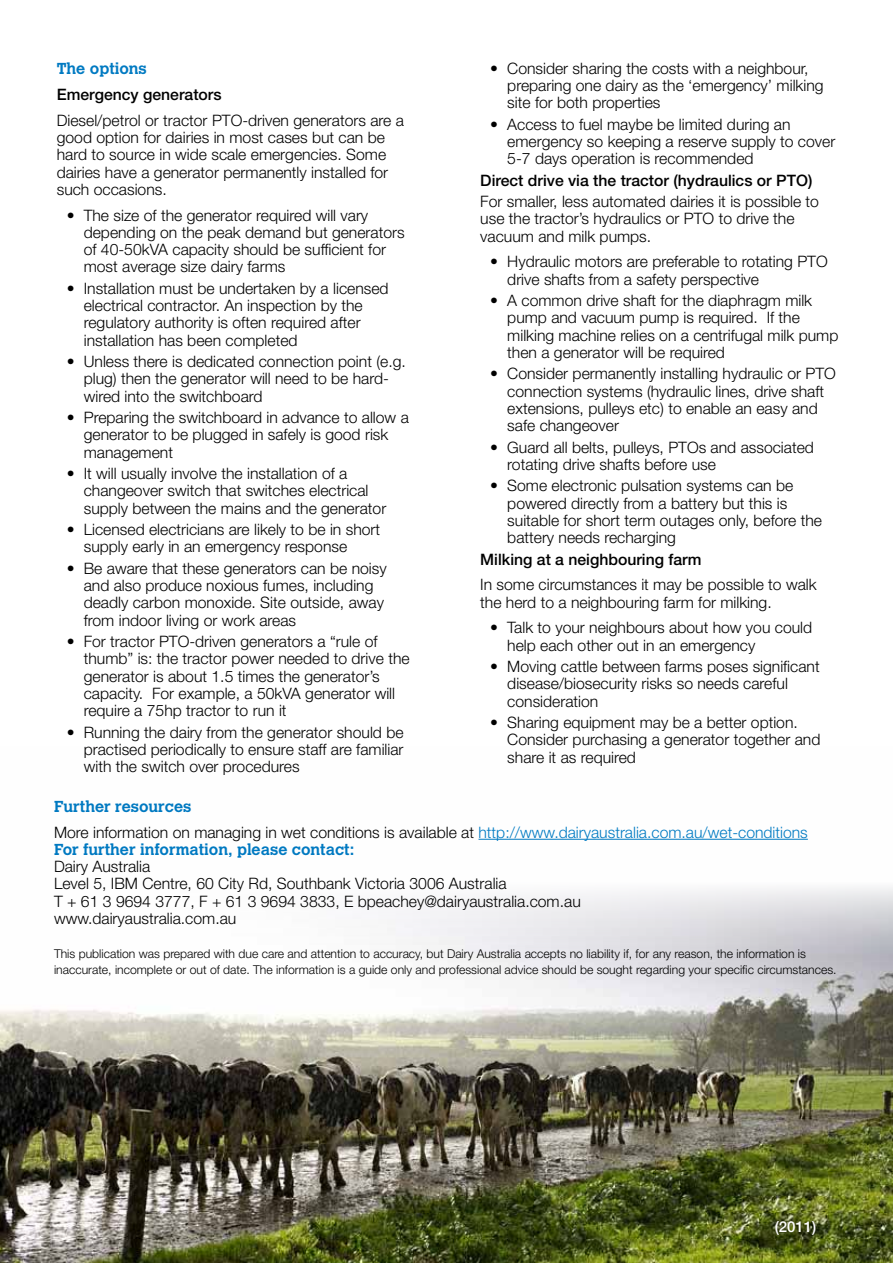
<style>
.page{position:relative;width:893px;height:1263px;background:#fff}
.page>*{position:absolute;margin:0;border:0;box-sizing:border-box;transform-origin:0 0}
.t1{font:300 15.75px/17.2px "Helvetica Neue LT Std";color:#000}
.t2{font:500 15.75px "Helvetica Neue LT Std";color:#000}
.t3{font:700 15.75px "Calvert MT Std";color:#0079c1}
.t4{font:700 15.75px "Calvert MT Std";color:#007ac2}
.t5{font:500 15px "Helvetica Neue LT Std";color:#fff}
.t6{font:300 12.15px/16.5px "Helvetica Neue LT Std";color:#000}
.s1{color:#007ac2}
</style>
<div class="page">
<img style="left:0;top:838px;width:893px;height:425px">
<hr style="left:478px;top:839px;width:330px;height:1px;background:#007ac2">
<p class="t4" style="left:57px;top:59px;width:92px">The options</p>
<p class="t2" style="left:57px;top:85px;width:166px">Emergency generators</p>
<p class="t1" style="left:57px;top:111px;width:349px">Diesel/petrol or tractor PTO-driven generators are a good option for dairies in most cases but can be hard to source in wide scale emergencies. Some dairies have a generator permanently installed for such occasions.</p>
<p class="t1" style="left:84px;top:206px;width:322px;text-indent:-17px">• The size of the generator required will vary depending on the peak demand but generators of 40-50kVA capacity should be sufficient for most average size dairy farms</p>
<p class="t1" style="left:84px;top:279px;width:306px;text-indent:-17px">• Installation must be undertaken by a licensed electrical contractor. An inspection by the regulatory authority is often required after installation has been completed</p>
<p class="t1" style="left:84px;top:352px;width:324px;text-indent:-17px">• Unless there is dedicated connection point (e.g. plug) then the generator will need to be hard&shy;wired into the switchboard</p>
<p class="t1" style="left:84px;top:408px;width:327px;text-indent:-17px">• Preparing the switchboard in advance to allow a generator to be plugged in safely is good risk management</p>
<p class="t1" style="left:84px;top:464px;width:304px;text-indent:-17px">• It will usually involve the installation of a changeover switch that switches electrical supply between the mains and the generator</p>
<p class="t1" style="left:84px;top:520px;width:298px;text-indent:-17px">• Licensed electricians are likely to be in short supply early in an emergency response</p>
<p class="t1" style="left:84px;top:559px;width:304px;text-indent:-17px">• Be aware that these generators can be noisy and also produce noxious fumes, including deadly carbon monoxide. Site outside, away from indoor living or work areas</p>
<p class="t1" style="left:84px;top:632px;width:327px;text-indent:-17px">• For tractor PTO-driven generators a “rule of thumb” is: the tractor power needed to drive the generator is about 1.5 times the generator’s capacity. For example, a 50kVA generator will require a 75hp tractor to run it</p>
<p class="t1" style="left:84px;top:723px;width:321px;text-align:justify;text-indent:-17px">• Running the dairy from the generator should be practised periodically to ensure staff are familiar with the switch over procedures</p>
<p class="t1" style="left:507px;top:59px;width:318px;text-indent:-17px">• Consider sharing the costs with a neighbour, preparing one dairy as the ‘emergency’ milking site for both properties</p>
<p class="t1" style="left:507px;top:115px;width:329px;text-indent:-17px">• Access to fuel maybe be limited during an emergency so keeping a reserve supply to cover<br>5-7 days operation is recommended</p>
<p class="t2" style="left:480px;top:171px;width:334px">Direct drive via the tractor (hydraulics or PTO)</p>
<p class="t1" style="left:480px;top:193px;width:340px">For smaller, less automated dairies it is possible to use the tractor’s hydraulics or PTO to drive the vacuum and milk pumps.</p>
<p class="t1" style="left:507px;top:253px;width:322px;text-indent:-17px">• Hydraulic motors are preferable to rotating PTO drive shafts from a safety perspective</p>
<p class="t1" style="left:507px;top:292px;width:333px;text-indent:-17px">• A common drive shaft for the diaphragm milk pump and vacuum pump is required. If the milking machine relies on a centrifugal milk pump then a generator will be required</p>
<p class="t1" style="left:507px;top:365px;width:330px;text-indent:-17px">• Consider permanently installing hydraulic or PTO connection systems (hydraulic lines, drive shaft extensions, pulleys etc) to enable an easy and safe changeover</p>
<p class="t1" style="left:507px;top:438px;width:308px;text-indent:-17px">• Guard all belts, pulleys, PTOs and associated rotating drive shafts before use</p>
<p class="t1" style="left:507px;top:477px;width:316px;text-indent:-17px">• Some electronic pulsation systems can be powered directly from a battery but this is suitable for short term outages only, before the battery needs recharging</p>
<p class="t2" style="left:480px;top:550px;width:223px">Milking at a neighbouring farm</p>
<p class="t1" style="left:480px;top:576px;width:338px">In some circumstances it may be possible to walk the herd to a neighbouring farm for milking.</p>
<p class="t1" style="left:507px;top:619px;width:306px;text-indent:-17px">• Talk to your neighbours about how you could help each other out in an emergency</p>
<p class="t1" style="left:507px;top:658px;width:314px;text-indent:-17px">• Moving cattle between farms poses significant disease/biosecurity risks so needs careful consideration</p>
<p class="t1" style="left:507px;top:714px;width:315px;text-indent:-17px">• Sharing equipment may be a better option.<br>Consider purchasing a generator together and share it as required</p>
<p class="t3" style="left:54px;top:796px;width:139px">Further resources</p>
<p class="t1" style="left:54px;top:823px;width:755px">More information on managing in wet conditions is available at <span class="s1">http://www.dairyaustralia.com.au/wet-conditions</span></p>
<p class="t3" style="left:54px;top:839px;width:302px">For further information, please contact:</p>
<p class="t1" style="left:54px;top:858px;width:528px">Dairy Australia<br>Level 5, IBM Centre, 60 City Rd, Southbank Victoria 3006 Australia<br>T + 61 3 9694 3777, F + 61 3 9694 3833, E bpeachey@dairyaustralia.com.au www.dairyaustralia.com.au</p>
<p class="t6" style="left:54px;top:945px;width:784px">This publication was prepared with due care and attention to accuracy, but Dairy Australia accepts no liability if, for any reason, the information is inaccurate, incomplete or out of date. The information is a guide only and professional advice should be sought regarding your specific circumstances.</p>
<p class="t5" style="left:775px;top:1217px;width:43px">(2011)</p>
</div>
